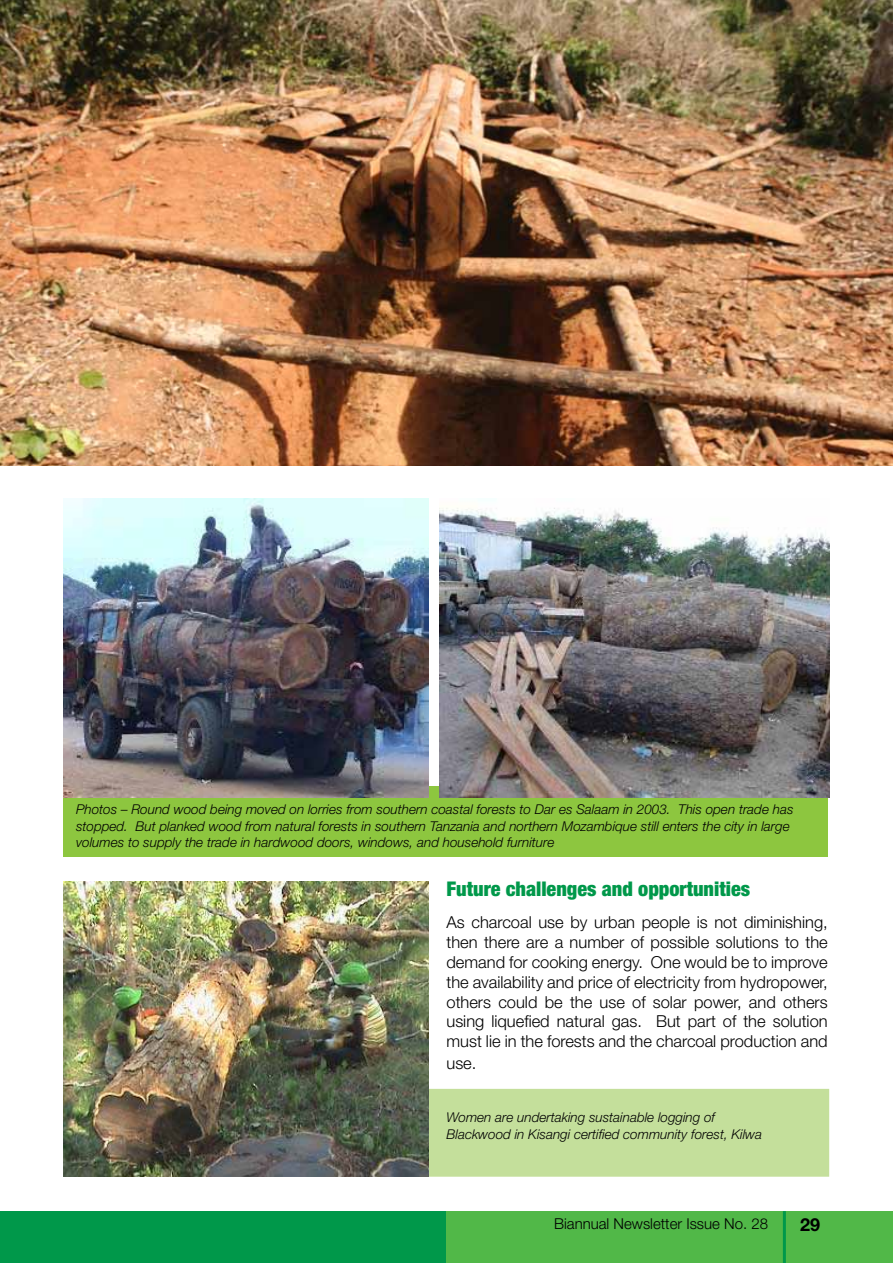
<style>
.page{position:relative;width:893px;height:1263px;background:#fff}
.page>*{position:absolute;margin:0;border:0;box-sizing:border-box;transform-origin:0 0}
.t1{font:900 condensed 20.25px "Helvetica Neue LT Std";color:#00984a}
.t2{font:700 18px "Helvetica Neue LT Std";color:#000}
.t3{font:300 16.5px/19.8px "Helvetica Neue LT Std";color:#000;text-align:justify}
.t4{font:300 15px "Helvetica Neue LT Std";color:#000}
.t5{font:italic 300 13.5px/16.2px "Helvetica Neue LT Std";color:#000}
</style>
<div class="page">
<div style="left:0;top:1211px;width:468px;height:52px;background:#00984a"></div>
<div style="left:446px;top:1211px;width:447px;height:52px;background:#51b848"></div>
<hr style="left:783px;top:1211px;width:3px;height:52px;background:#00984a">
<div style="left:64px;top:787px;width:764px;height:70px;background:#8dc63f"></div>
<div style="left:209px;top:1089px;width:620px;height:88px;background:#c4df9b;border:3px solid #c4df9b"></div>
<img style="left:0;top:0;width:893px;height:466px">
<img style="left:439px;top:507px;width:390px;height:290px">
<img style="left:64px;top:498px;width:364px;height:299px">
<img style="left:64px;top:881px;width:364px;height:296px">
<p class="t5" style="left:76px;top:801px;width:719px">Photos – Round wood being moved on lorries from southern coastal forests to Dar es Salaam in 2003. This open trade has stopped. But planked wood from natural forests in southern Tanzania and northern Mozambique still enters the city in large volumes to supply the trade in hardwood doors, windows, and household furniture</p>
<h1 class="t1" style="left:446px;top:876px;width:305px">Future challenges and opportunities</h1>
<p class="t3" style="left:446px;top:912px;width:383px">As charcoal use by urban people is not diminishing, then there are a number of possible solutions to the demand for cooking energy. One would be to improve the availability and price of electricity from hydropower, others could be the use of solar power, and others using liquefied natural gas. But part of the solution must lie in the forests and the charcoal production and</p>
<p class="t3" style="left:446px;top:1053px;width:31px">use.</p>
<p class="t5" style="left:446px;top:1109px;width:317px">Women are undertaking sustainable logging of<br>Blackwood in Kisangi certified community forest, Kilwa</p>
<p class="t4" style="left:554px;top:1214px;width:215px">Biannual Newsletter Issue No. 28</p>
<h2 class="t2" style="left:800px;top:1213px;width:22px">29</h2>
</div>
